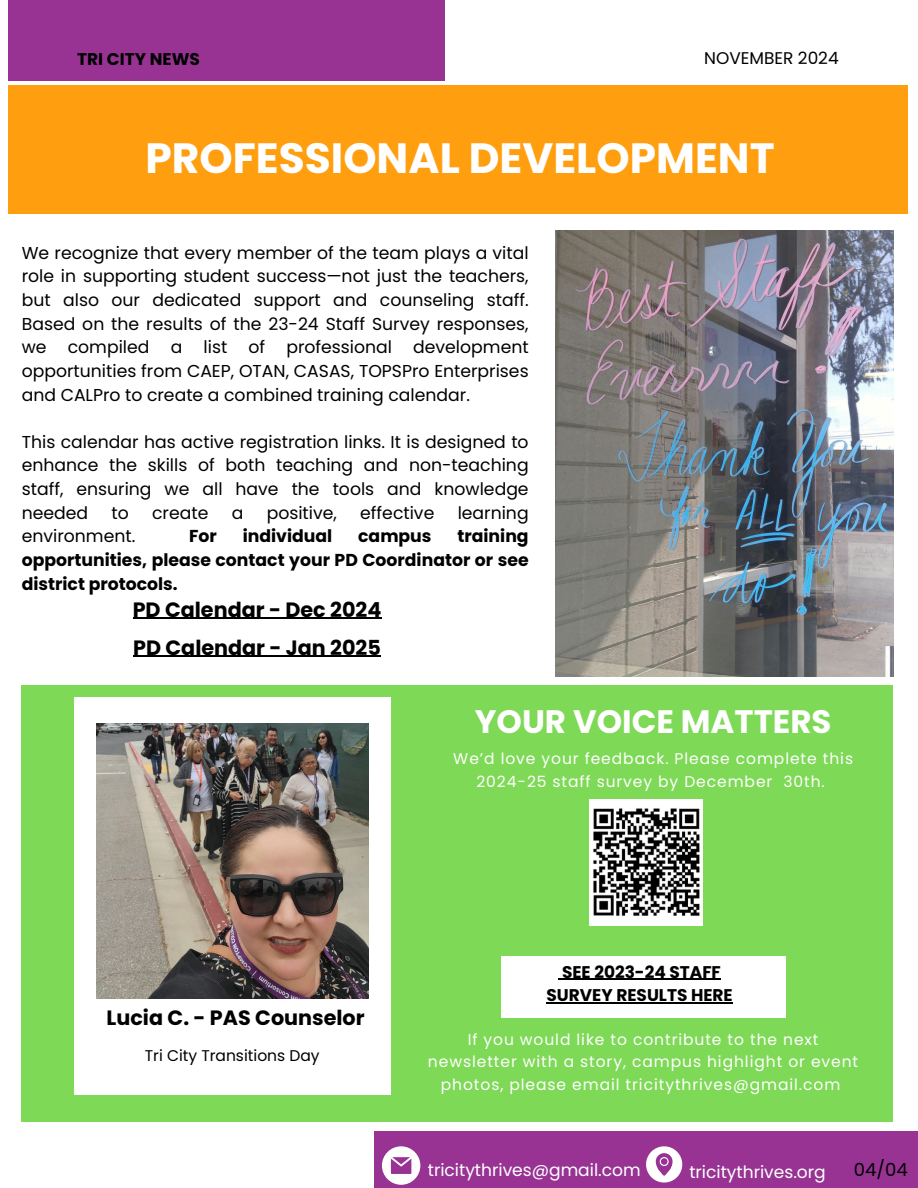
<style>
.page{position:relative;width:918px;height:1188px;background:#fff}
.page>*{position:absolute;margin:0;border:0;box-sizing:border-box;transform-origin:0 0}
.t1{font:700 42.3px "Poppins";color:#fff}
.t2{font:700 32.4px "Poppins";color:#fff}
.t3{font:700 20.7px "Poppins";color:#000}
.t4{font:18px "Poppins";color:#000}
.t5{font:17.25px/23.7px "Poppins";color:#000;text-align:justify}
.t6{font:700 17.25px/23.7px "Poppins";color:#000;text-align:justify}
.t7{font:17.1px "Poppins";color:#fff}
.t8{font:700 16.95px/23.7px "Poppins";color:#000;text-align:center}
.t9{font:16.95px "Poppins";color:#000}
.t10{font:15.45px/22.5px "Poppins";letter-spacing:.06em;color:#fff;text-align:center}
.t11{font:15.45px "Poppins";color:#000}
</style>
<div class="page">
<div style="left:22px;top:686px;width:871px;height:436px;background:#7ed957"></div>
<div style="left:74px;top:697px;width:317px;height:397px;background:#fff"></div>
<div style="left:9px;top:85px;width:899px;height:129px;background:#ff9f10"></div>
<div style="left:501px;top:956px;width:284px;height:62px;background:#fff"></div>
<div style="left:9px;top:0;width:436px;height:81px;background:#983394"></div>
<img style="left:589px;top:799px;width:114px;height:126px">
<img style="left:96px;top:723px;width:273px;height:276px">
<img style="left:556px;top:230px;width:337px;height:447px">
<div style="left:375px;top:1131px;width:543px;height:57px;background:#983394"></div>
<svg style="left:382px;top:1146px;width:38px;height:39px"></svg>
<svg style="left:646px;top:1146px;width:36px;height:36px"></svg>
<hr style="left:562px;top:979px;width:159px;height:1px;background:#000">
<hr style="left:547px;top:1002px;width:186px;height:2px;background:#000">
<hr style="left:133px;top:618px;width:248px;height:1px;background:#000">
<hr style="left:133px;top:656px;width:248px;height:1px;background:#000">
<p class="t8" style="left:77px;top:47px;width:124px">TRI CITY NEWS</p>
<p class="t9" style="left:704px;top:46px;width:136px">NOVEMBER 2024</p>
<h1 class="t1" style="left:145px;top:129px;width:631px">PROFESSIONAL DEVELOPMENT</h1>
<p class="t5" style="left:22px;top:241px;width:508px">We recognize that every member of the team plays a vital role in supporting student success—not just the teachers, but also our dedicated support and counseling staff.<br>Based on the results of the 23-24 Staff Survey responses, we compiled a list of professional development opportunities from CAEP, OTAN, CASAS, TOPSPro Enterprises and CALPro to create a combined training calendar.</p>
<p class="t5" style="left:22px;top:430px;width:508px">This calendar has active registration links. It is designed to enhance the skills of both teaching and non-teaching staff, ensuring we all have the tools and knowledge needed</p>
<p class="t5" style="left:112px;top:501px;width:19px">to</p>
<p class="t5" style="left:152px;top:501px;width:58px">create</p>
<p class="t5" style="left:232px;top:501px;width:13px">a</p>
<p class="t5" style="left:267px;top:501px;width:72px">positive,</p>
<p class="t5" style="left:360px;top:501px;width:76px">effective</p>
<p class="t5" style="left:458px;top:501px;width:72px">learning</p>
<p class="t5" style="left:22px;top:524px;width:115px">environment.</p>
<p class="t6" style="left:189px;top:524px;width:29px">For</p>
<p class="t6" style="left:243px;top:524px;width:91px">individual</p>
<p class="t6" style="left:358px;top:524px;width:75px">campus</p>
<p class="t6" style="left:22px;top:524px;width:508px;text-indent:436px">training opportunities, please contact your PD Coordinator or see district protocols.</p>
<h2 class="t3" style="left:133px;top:595px;width:250px">PD Calendar - Dec 2024</h2>
<p class="t3" style="left:133px;top:633px;width:249px">PD Calendar - Jan 2025</p>
<h5 class="t2" style="left:475px;top:699px;width:358px">YOUR VOICE MATTERS</h5>
<p class="t10" style="left:453px;top:747px;width:401px">We’d love your feedback. Please complete this<br>2024-25 staff survey by December 30th.</p>
<h6 class="t3" style="left:107px;top:1003px;width:259px">Lucia C. - PAS Counselor</h6>
<p class="t11" style="left:145px;top:1044px;width:176px">Tri City Transitions Day</p>
<h6 class="t8" style="left:547px;top:960px;width:188px">SEE 2023-24 STAFF<br>SURVEY RESULTS HERE</h6>
<p class="t10" style="left:428px;top:1028px;width:432px">If you would like to contribute to the next newsletter with a story, campus highlight or event photos, please email tricitythrives@gmail.com</p>
<p class="t7" style="left:428px;top:1158px;width:214px">tricitythrives@gmail.com</p>
<h4 class="t7" style="left:689px;top:1160px;width:138px">tricitythrives.org</h4>
<p class="t4" style="left:854px;top:1157px;width:55px">04/04</p>
</div>
